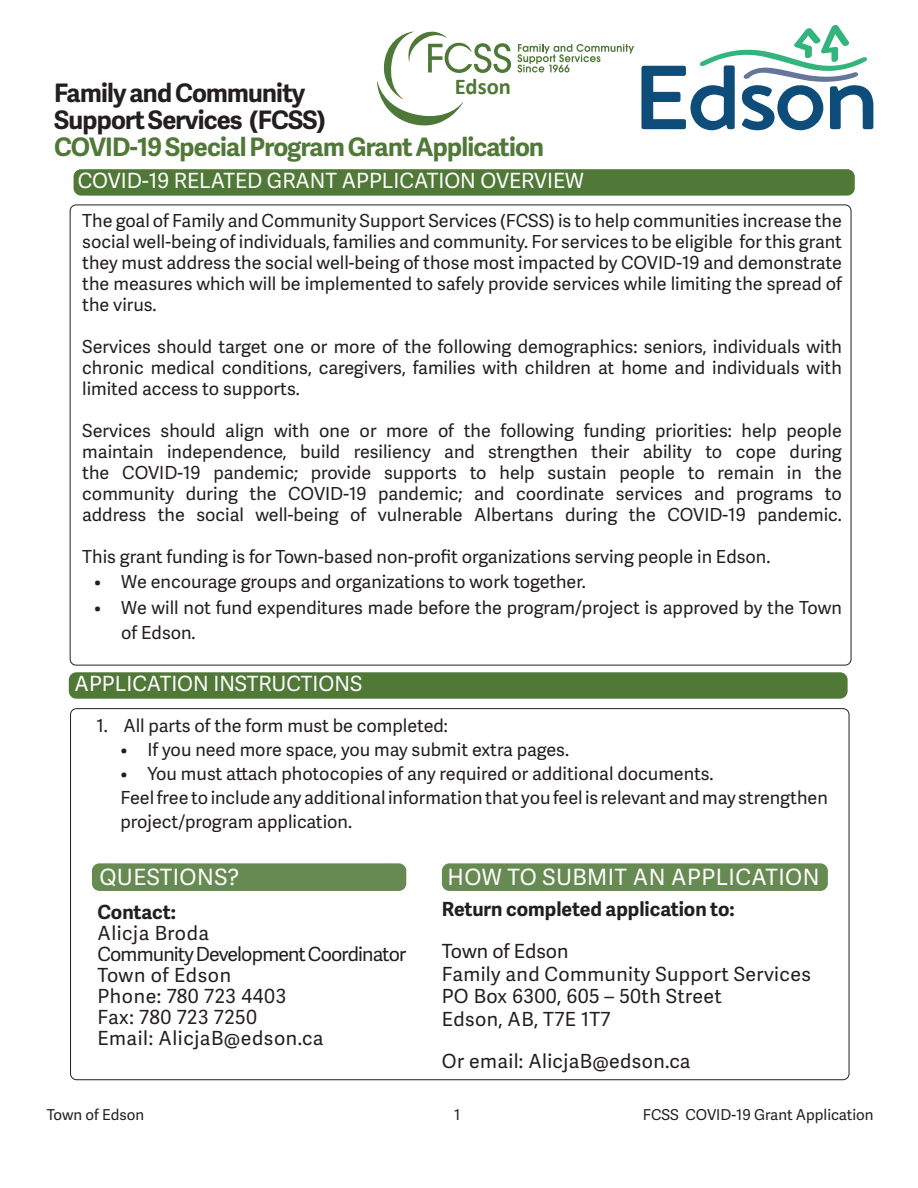
<style>
.page{position:relative;width:918px;height:1188px;background:#fff}
.page>*{position:absolute;margin:0;border:0;box-sizing:border-box;transform-origin:0 0}
.t1{font:700 25.5px/27px "Adelle Sans";letter-spacing:-.03em;color:#231f20}
.t2{font:700 25.5px "Adelle Sans";letter-spacing:-.03em;color:#507837}
.t3{font:700 22.65px "Calibri";color:#4e7837}
.t4{font:22.5px "Adelle Sans";letter-spacing:.02em;color:#fff}
.t5{font:21px "Adelle Sans";color:#fff}
.t6{font:19.5px "Adelle Sans";letter-spacing:.02em;color:#231f20}
.t7{font:19.5px/21px "Adelle Sans";letter-spacing:-.04em;color:#231f20}
.t8{font:700 19.5px "Adelle Sans";color:#231f20}
.t9{font:19.5px "Adelle Sans";color:#231f20}
.t10{font:18px/21px "Adelle Sans";color:#231f20;text-align:justify}
.t11{font:15px "Adelle Sans";color:#231f20}
</style>
<div class="page">
<div style="left:442px;top:863px;width:386px;height:28px;background:#668a51;border-radius:8px"></div>
<div style="left:92px;top:863px;width:314px;height:28px;background:#668a51;border-radius:8px"></div>
<div style="left:69px;top:672px;width:779px;height:27px;background:#507837;border-radius:8px"></div>
<svg style="left:641px;top:25px;width:233px;height:105px"></svg>
<div style="left:74px;top:169px;width:781px;height:27px;background:#507837;border-radius:8px"></div>
<svg style="left:517px;top:44px;width:117px;height:29px"></svg>
<svg style="left:377px;top:31px;width:134px;height:95px"></svg>
<p class="t3" style="left:455px;top:72px;width:58px">Edson</p>
<p class="t1" style="left:54px;top:79px;width:274px">Family and Community<br>Support Services (FCSS)</p>
<p class="t2" style="left:54px;top:129px;width:492px">COVID-19 Special Program Grant Application</p>
<p class="t5" style="left:78px;top:166px;width:508px">COVID-19 RELATED GRANT APPLICATION OVERVIEW</p>
<p class="t10" style="left:82px;top:209px;width:761px">The goal of Family and Community Support Services (FCSS) is to help communities increase the social well-being of individuals, families and community. For services to be eligible for this grant they must address the social well-being of those most impacted by COVID-19 and demonstrate the measures which will be implemented to safely provide services while limiting the spread of the virus.</p>
<p class="t10" style="left:82px;top:335px;width:761px">Services should target one or more of the following demographics: seniors, individuals with chronic medical conditions, caregivers, families with children at home and individuals with limited access to supports.</p>
<p class="t10" style="left:82px;top:419px;width:761px">Services should align with one or more of the following funding priorities: help people maintain independence, build resiliency and strengthen their ability to cope during the COVID-19 pandemic; provide supports to help sustain people to remain in the community during the COVID-19 pandemic; and coordinate services and programs to address the social well-being of vulnerable Albertans during the COVID-19 pandemic.</p>
<p class="t10" style="left:82px;top:545px;width:690px">This grant funding is for Town-based non-profit organizations serving people in Edson.</p>
<p class="t10" style="left:94px;top:571px;width:493px">• We encourage groups and organizations to work together.</p>
<p class="t10" style="left:121px;top:594px;width:722px;line-height:25.5px;text-indent:-27px">• We will not fund expenditures made before the program/project is approved by the Town of Edson.</p>
<p class="t5" style="left:75px;top:669px;width:289px">APPLICATION INSTRUCTIONS</p>
<p class="t10" style="left:96px;top:715px;width:353px">1. All parts of the form must be completed:</p>
<p class="t10" style="left:120px;top:739px;width:450px">• If you need more space, you may submit extra pages.</p>
<p class="t10" style="left:120px;top:763px;width:595px">• You must attach photocopies of any required or additional documents.</p>
<p class="t10" style="left:120px;top:785px;width:709px;line-height:24px">Feel free to include any additional information that you feel is relevant and may strengthen project/program application.</p>
<p class="t4" style="left:99px;top:861px;width:141px">QUESTIONS?</p>
<p class="t4" style="left:448px;top:861px;width:373px">HOW TO SUBMIT AN APPLICATION</p>
<p class="t8" style="left:97px;top:897px;width:80px">Contact:</p>
<p class="t6" style="left:97px;top:919px;width:113px">Alicja Broda</p>
<p class="t7" style="left:97px;top:943px;width:310px">Community Development Coordinator<br>Town of Edson</p>
<p class="t6" style="left:97px;top:982px;width:190px">Phone: 780 723 4403</p>
<p class="t6" style="left:97px;top:1003px;width:161px">Fax: 780 723 7250</p>
<p class="t6" style="left:97px;top:1024px;width:228px">Email: AlicjaB@edson.ca</p>
<p class="t8" style="left:442px;top:895px;width:294px">Return completed application to:</p>
<p class="t9" style="left:442px;top:938px;width:128px">Town of Edson</p>
<p class="t6" style="left:442px;top:960px;width:370px">Family and Community Support Services</p>
<p class="t6" style="left:442px;top:983px;width:281px">PO Box 6300, 605 – 50th Street</p>
<p class="t6" style="left:442px;top:1005px;width:170px">Edson, AB, T7E 1T7</p>
<p class="t6" style="left:442px;top:1047px;width:250px">Or email: AlicjaB@edson.ca</p>
<p class="t11" style="left:47px;top:1104px;width:99px">Town of Edson</p>
<p class="t11" style="left:454px;top:1104px;width:8px">1</p>
<p class="t11" style="left:643px;top:1104px;width:232px">FCSS COVID-19 Grant Application</p>
</div>
